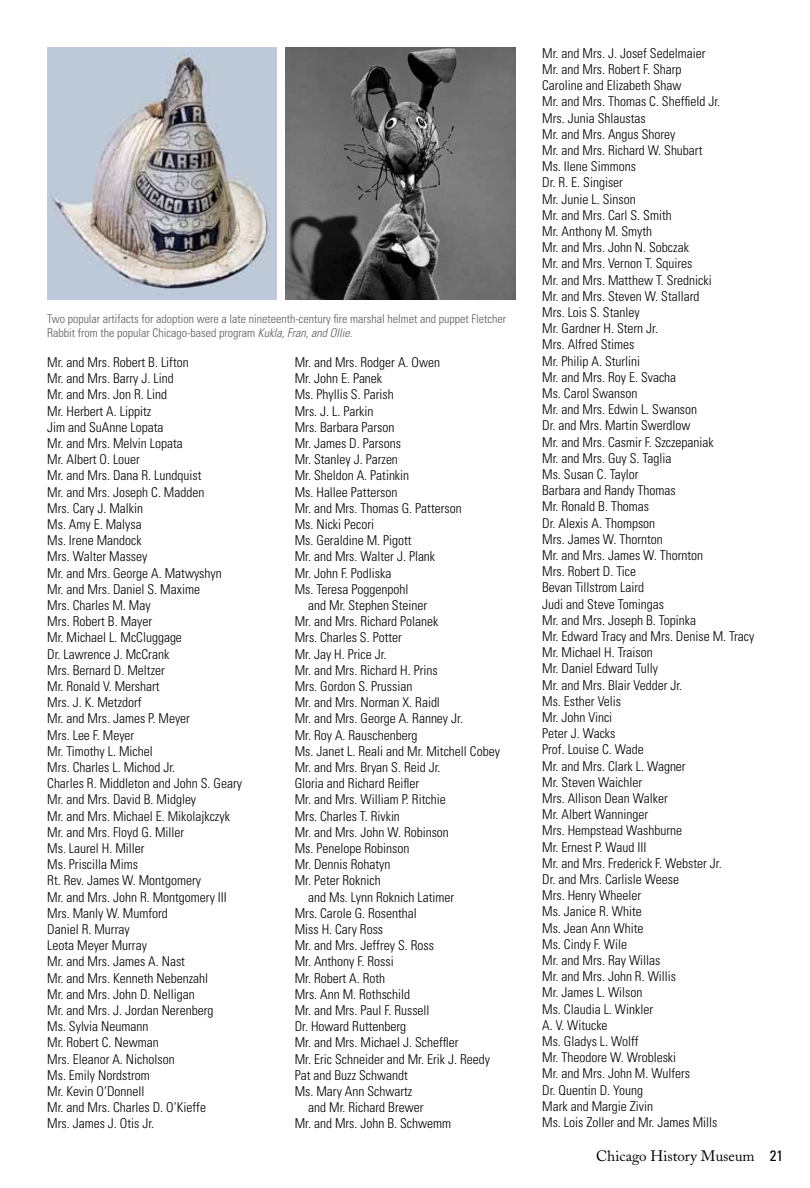
<style>
.page{position:relative;width:810px;height:1188px;background:#fff}
.page>*{position:absolute;margin:0;border:0;box-sizing:border-box;transform-origin:0 0}
.t1{font:15px "Adobe Caslon";color:#000}
.t2{font:300 condensed 13.5px/16.2px "Univers";color:#000}
.t3{font:300 condensed 12px/14.4px "Univers";color:#5d5b5c}
.s1{font-style:italic}
.s2{font-family:"Univers";font-stretch:condensed}
</style>
<div class="page">
<img style="left:47px;top:47px;width:230px;height:253px">
<img style="left:286px;top:47px;width:229px;height:253px">
<p class="t3" style="left:47px;top:311px;width:460px">Two popular artifacts for adoption were a late nineteenth-century fire marshal helmet and puppet Fletcher<br>Rabbit from the popular Chicago-based program <span class="s1">Kukla, Fran, and Ollie</span>.</p>
<p class="t2" style="left:47px;top:354px;width:196px">Mr. and Mrs. Robert B. Lifton<br>Mr. and Mrs. Barry J. Lind<br>Mr. and Mrs. Jon R. Lind<br>Mr. Herbert A. Lippitz<br>Jim and SuAnne Lopata<br>Mr. and Mrs. Melvin Lopata<br>Mr. Albert O. Louer<br>Mr. and Mrs. Dana R. Lundquist<br>Mr. and Mrs. Joseph C. Madden<br>Mrs. Cary J. Malkin<br>Ms. Amy E. Malysa<br>Ms. Irene Mandock<br>Mrs. Walter Massey<br>Mr. and Mrs. George A. Matwyshyn<br>Mr. and Mrs. Daniel S. Maxime<br>Mrs. Charles M. May<br>Mrs. Robert B. Mayer<br>Mr. Michael L. McCluggage<br>Dr. Lawrence J. McCrank<br>Mrs. Bernard D. Meltzer<br>Mr. Ronald V. Mershart<br>Mrs. J. K. Metzdorf<br>Mr. and Mrs. James P. Meyer<br>Mrs. Lee F. Meyer<br>Mr. Timothy L. Michel<br>Mrs. Charles L. Michod Jr.<br>Charles R. Middleton and John S. Geary<br>Mr. and Mrs. David B. Midgley<br>Mr. and Mrs. Michael E. Mikolajkczyk<br>Mr. and Mrs. Floyd G. Miller<br>Ms. Laurel H. Miller<br>Ms. Priscilla Mims<br>Rt. Rev. James W. Montgomery<br>Mr. and Mrs. John R. Montgomery III<br>Mrs. Manly W. Mumford<br>Daniel R. Murray<br>Leota Meyer Murray<br>Mr. and Mrs. James A. Nast<br>Mr. and Mrs. Kenneth Nebenzahl<br>Mr. and Mrs. John D. Nelligan<br>Mr. and Mrs. J. Jordan Nerenberg<br>Ms. Sylvia Neumann<br>Mr. Robert C. Newman<br>Mrs. Eleanor A. Nicholson<br>Ms. Emily Nordstrom<br>Mr. Kevin O’Donnell<br>Mr. and Mrs. Charles D. O’Kieffe<br>Mrs. James J. Otis Jr.</p>
<p class="t2" style="left:295px;top:354px;width:147px">Mr. and Mrs. Rodger A. Owen</p>
<p class="t2" style="left:295px;top:370px;width:89px">Mr. John E. Panek</p>
<p class="t2" style="left:295px;top:386px;width:100px">Ms. Phyllis S. Parish</p>
<p class="t2" style="left:295px;top:403px;width:80px">Mrs. J. L. Parkin</p>
<p class="t2" style="left:295px;top:419px;width:101px">Mrs. Barbara Parson</p>
<p class="t2" style="left:295px;top:435px;width:108px">Mr. James D. Parsons</p>
<p class="t2" style="left:295px;top:451px;width:105px">Mr. Stanley J. Parzen</p>
<p class="t2" style="left:295px;top:467px;width:116px">Mr. Sheldon A. Patinkin</p>
<p class="t2" style="left:295px;top:484px;width:104px">Ms. Hallee Patterson</p>
<p class="t2" style="left:295px;top:500px;width:168px">Mr. and Mrs. Thomas G. Patterson</p>
<p class="t2" style="left:295px;top:516px;width:81px">Ms. Nicki Pecori</p>
<p class="t2" style="left:295px;top:532px;width:118px">Ms. Geraldine M. Pigott</p>
<p class="t2" style="left:295px;top:548px;width:142px">Mr. and Mrs. Walter J. Plank</p>
<p class="t2" style="left:295px;top:565px;width:98px">Mr. John F. Podliska</p>
<p class="t2" style="left:295px;top:581px;width:115px">Ms. Teresa Poggenpohl</p>
<p class="t2" style="left:308px;top:597px;width:120px">and Mr. Stephen Steiner</p>
<p class="t2" style="left:295px;top:613px;width:145px">Mr. and Mrs. Richard Polanek</p>
<p class="t2" style="left:295px;top:629px;width:109px">Mrs. Charles S. Potter</p>
<p class="t2" style="left:295px;top:646px;width:93px">Mr. Jay H. Price Jr.</p>
<p class="t2" style="left:295px;top:662px;width:145px">Mr. and Mrs. Richard H. Prins</p>
<p class="t2" style="left:295px;top:678px;width:119px">Mrs. Gordon S. Prussian</p>
<p class="t2" style="left:295px;top:694px;width:147px">Mr. and Mrs. Norman X. Raidl</p>
<p class="t2" style="left:295px;top:710px;width:170px">Mr. and Mrs. George A. Ranney Jr.</p>
<p class="t2" style="left:295px;top:727px;width:124px">Mr. Roy A. Rauschenberg</p>
<p class="t2" style="left:295px;top:743px;width:207px">Ms. Janet L. Reali and Mr. Mitchell Cobey</p>
<p class="t2" style="left:295px;top:759px;width:147px">Mr. and Mrs. Bryan S. Reid Jr.</p>
<p class="t2" style="left:295px;top:775px;width:126px">Gloria and Richard Reifler</p>
<p class="t2" style="left:295px;top:791px;width:152px">Mr. and Mrs. William P. Ritchie</p>
<p class="t2" style="left:295px;top:808px;width:107px">Mrs. Charles T. Rivkin</p>
<p class="t2" style="left:295px;top:824px;width:156px">Mr. and Mrs. John W. Robinson</p>
<p class="t2" style="left:295px;top:840px;width:116px">Ms. Penelope Robinson</p>
<p class="t2" style="left:295px;top:856px;width:97px">Mr. Dennis Rohatyn</p>
<p class="t2" style="left:295px;top:872px;width:88px">Mr. Peter Roknich</p>
<p class="t2" style="left:308px;top:889px;width:147px">and Ms. Lynn Roknich Latimer</p>
<p class="t2" style="left:295px;top:905px;width:124px">Mrs. Carole G. Rosenthal</p>
<p class="t2" style="left:295px;top:921px;width:90px">Miss H. Cary Ross</p>
<p class="t2" style="left:295px;top:937px;width:141px">Mr. and Mrs. Jeffrey S. Ross</p>
<p class="t2" style="left:295px;top:953px;width:100px">Mr. Anthony F. Rossi</p>
<p class="t2" style="left:295px;top:970px;width:92px">Mr. Robert A. Roth</p>
<p class="t2" style="left:295px;top:986px;width:117px">Mrs. Ann M. Rothschild</p>
<p class="t2" style="left:295px;top:1002px;width:136px">Mr. and Mrs. Paul F. Russell</p>
<p class="t2" style="left:295px;top:1018px;width:113px">Dr. Howard Ruttenberg</p>
<p class="t2" style="left:295px;top:1034px;width:165px">Mr. and Mrs. Michael J. Scheffler</p>
<p class="t2" style="left:295px;top:1051px;width:197px">Mr. Eric Schneider and Mr. Erik J. Reedy</p>
<p class="t2" style="left:295px;top:1067px;width:115px">Pat and Buzz Schwandt</p>
<p class="t2" style="left:295px;top:1083px;width:119px">Ms. Mary Ann Schwartz</p>
<p class="t2" style="left:308px;top:1099px;width:117px">and Mr. Richard Brewer</p>
<p class="t2" style="left:295px;top:1115px;width:158px">Mr. and Mrs. John B. Schwemm</p>
<p class="t2" style="left:542px;top:45px;width:214px">Mr. and Mrs. J. Josef Sedelmaier<br>Mr. and Mrs. Robert F. Sharp<br>Caroline and Elizabeth Shaw<br>Mr. and Mrs. Thomas C. Sheffield Jr.<br>Mrs. Junia Shlaustas<br>Mr. and Mrs. Angus Shorey<br>Mr. and Mrs. Richard W. Shubart<br>Ms. Ilene Simmons<br>Dr. R. E. Singiser<br>Mr. Junie L. Sinson<br>Mr. and Mrs. Carl S. Smith<br>Mr. Anthony M. Smyth<br>Mr. and Mrs. John N. Sobczak<br>Mr. and Mrs. Vernon T. Squires<br>Mr. and Mrs. Matthew T. Srednicki<br>Mr. and Mrs. Steven W. Stallard<br>Mrs. Lois S. Stanley<br>Mr. Gardner H. Stern Jr.<br>Mrs. Alfred Stimes<br>Mr. Philip A. Sturlini<br>Mr. and Mrs. Roy E. Svacha<br>Ms. Carol Swanson<br>Mr. and Mrs. Edwin L. Swanson<br>Dr. and Mrs. Martin Swerdlow<br>Mr. and Mrs. Casmir F. Szczepaniak<br>Mr. and Mrs. Guy S. Taglia<br>Ms. Susan C. Taylor<br>Barbara and Randy Thomas<br>Mr. Ronald B. Thomas<br>Dr. Alexis A. Thompson<br>Mrs. James W. Thornton<br>Mr. and Mrs. James W. Thornton<br>Mrs. Robert D. Tice<br>Bevan Tillstrom Laird<br>Judi and Steve Tomingas<br>Mr. and Mrs. Joseph B. Topinka<br>Mr. Edward Tracy and Mrs. Denise M. Tracy<br>Mr. Michael H. Traison<br>Mr. Daniel Edward Tully<br>Mr. and Mrs. Blair Vedder Jr.<br>Ms. Esther Velis<br>Mr. John Vinci<br>Peter J. Wacks<br>Prof. Louise C. Wade<br>Mr. and Mrs. Clark L. Wagner<br>Mr. Steven Waichler<br>Mrs. Allison Dean Walker<br>Mr. Albert Wanninger<br>Mrs. Hempstead Washburne<br>Mr. Ernest P. Waud III<br>Mr. and Mrs. Frederick F. Webster Jr.<br>Dr. and Mrs. Carlisle Weese<br>Mrs. Henry Wheeler<br>Ms. Janice R. White<br>Ms. Jean Ann White<br>Ms. Cindy F. Wile<br>Mr. and Mrs. Ray Willas<br>Mr. and Mrs. John R. Willis<br>Mr. James L. Wilson<br>Ms. Claudia L. Winkler<br>A. V. Witucke<br>Ms. Gladys L. Wolff<br>Mr. Theodore W. Wrobleski<br>Mr. and Mrs. John M. Wulfers<br>Dr. Quentin D. Young<br>Mark and Margie Zivin<br>Ms. Lois Zoller and Mr. James Mills</p>
<p class="t1" style="left:596px;top:1147px;width:188px">Chicago History Museum <span class="s2">21</span></p>
</div>
